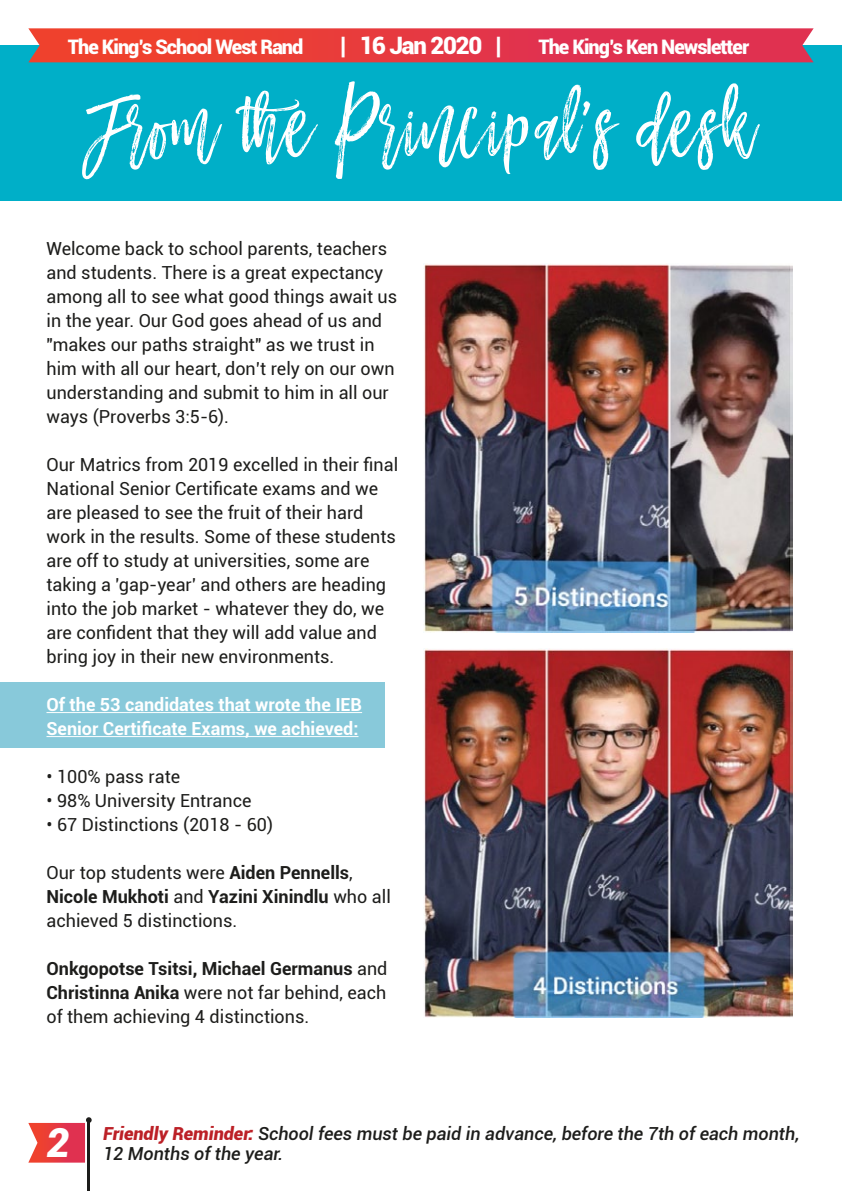
<style>
.page{position:relative;width:842px;height:1191px;background:#fff}
.page>*{position:absolute;margin:0;border:0;box-sizing:border-box;transform-origin:0 0}
.t1{font:100px "Mustache Brush Script";color:#fff}
.t2{font:italic 900 40px "Roboto";color:#fff}
.t3{font:900 24px "Roboto";letter-spacing:-.05em;color:#fff}
.t4{font:900 20px "Roboto";letter-spacing:-.05em;color:#fff}
.t5{font:18px/24px "Roboto";color:#1d1d1b}
.t6{font:italic 500 18px "Roboto";color:#1d1d1b}
.t7{font:700 18px/24.2px "Roboto";color:#fff}
.s1{font-weight:700}
.s2{font-weight:900;color:#bc2026}
</style>
<div class="page">
<div style="left:0;top:682px;width:385px;height:65px;background:#88c9da"></div>
<div style="left:0;top:45px;width:842px;height:156px;background:#00afc8"></div>
<svg style="left:28px;top:28px;width:786px;height:34px;background:#e43c45"></svg>
<hr style="left:87px;top:1120px;width:3px;height:71px;background:#1d1d1b">
<svg style="left:28px;top:1117px;width:64px;height:45px"></svg>
<hr style="left:46px;top:712px;width:316px;height:1px;background:#fff">
<hr style="left:46px;top:736px;width:312px;height:1px;background:#fff">
<img style="left:424px;top:263px;width:368px;height:369px">
<img style="left:424px;top:649px;width:368px;height:368px">
<p class="t4" style="left:68px;top:32px;width:237px">The King’s School West Rand</p>
<h3 class="t3" style="left:340px;top:28px;width:163px">| 16 Jan 2020 |</h3>
<p class="t4" style="left:538px;top:32px;width:212px">The King’s Ken Newsletter</p>
<h1 class="t1" style="left:84px;top:76px;width:673px">From the Principal’s desk</h1>
<p class="t5" style="left:46px;top:236px;width:352px">Welcome back to school parents, teachers and students. There is a great expectancy among all to see what good things await us in the year. Our God goes ahead of us and "makes our paths straight" as we trust in him with all our heart, don’t rely on our own understanding and submit to him in all our ways (Proverbs 3:5-6).</p>
<p class="t5" style="left:46px;top:452px;width:353px">Our Matrics from 2019 excelled in their final National Senior Certificate exams and we are pleased to see the fruit of their hard work in the results. Some of these students are off to study at universities, some are taking a 'gap-year' and others are heading into the job market - whatever they do, we are confident that they will add value and bring joy in their new environments.</p>
<p class="t7" style="left:46px;top:692px;width:317px">Of the 53 candidates that wrote the IEB<br>Senior Certificate Exams, we achieved:</p>
<p class="t5" style="left:46px;top:764px;width:135px">• 100% pass rate</p>
<p class="t5" style="left:46px;top:788px;width:207px">• 98% University Entrance</p>
<p class="t5" style="left:46px;top:812px;width:228px">• 67 Distinctions (2018 - 60)</p>
<p class="t5" style="left:46px;top:860px;width:346px">Our top students were <span class="s1">Aiden Pennells</span>,<br><span class="s1">Nicole Mukhoti</span> and <span class="s1">Yazini Xinindlu</span> who all achieved 5 distinctions.</p>
<p class="t5" style="left:46px;top:956px;width:343px;text-align:justify"><span class="s1">Onkgopotse Tsitsi, Michael Germanus</span> and <span class="s1">Christinna Anika</span> were not far behind, each of them achieving 4 distinctions.</p>
<h2 class="t2" style="left:46px;top:1114px;width:25px">2</h2>
<p class="t6" style="left:103px;top:1120px;width:698px"><span class="s2">Friendly Reminder:</span> School fees must be paid in advance, before the 7th of each month,</p>
<p class="t6" style="left:103px;top:1140px;width:182px">12 Months of the year.</p>
</div>
